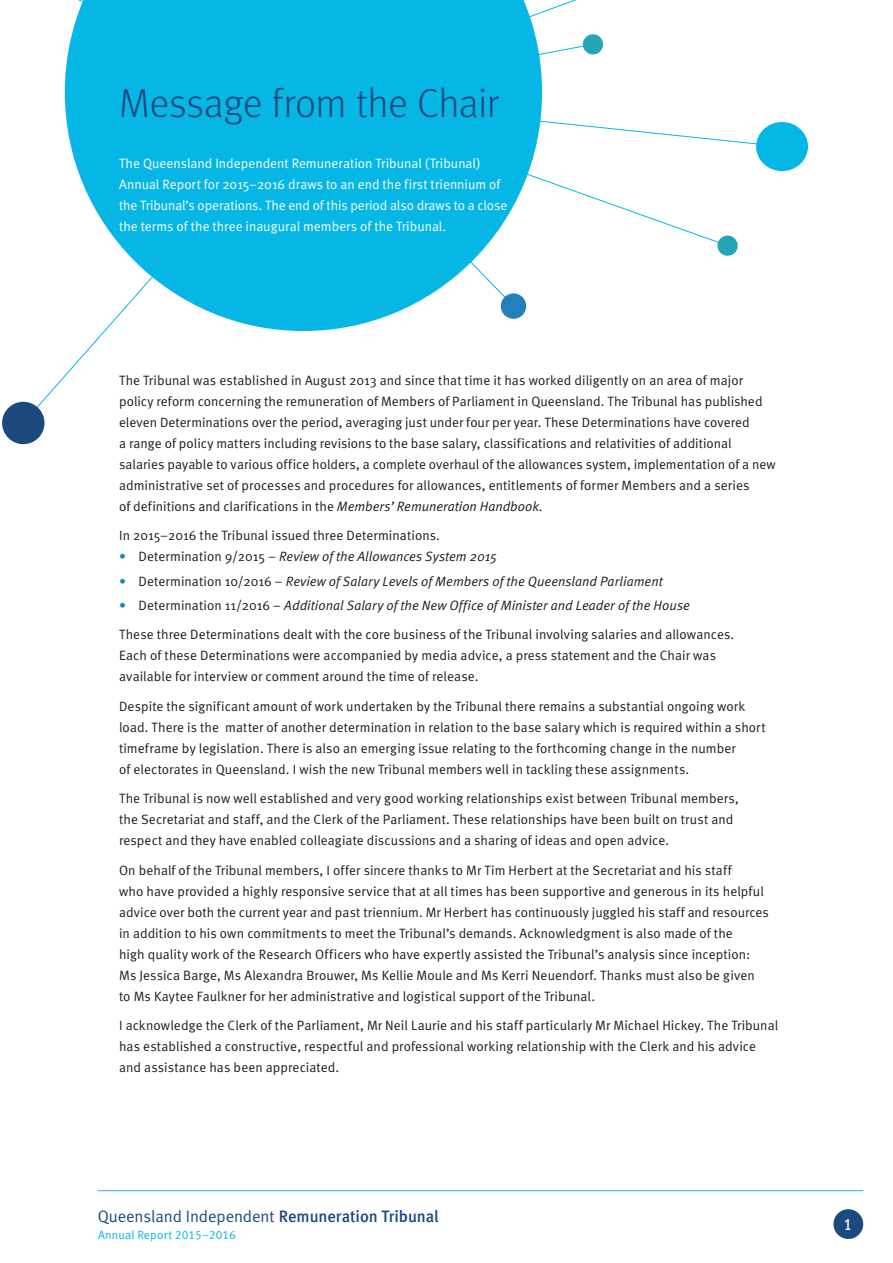
<style>
.page{position:relative;width:893px;height:1263px;background:#fff}
.page>*{position:absolute;margin:0;border:0;box-sizing:border-box;transform-origin:0 0}
.H1_space_after{font:40.5px "Meta Light LF";letter-spacing:-.01em;color:#1d4a7e}
.t1{font:16.5px "Meta Normal";letter-spacing:-.005em;color:#1d4a7e}
.t2{font:16.5px "Meta Cond Medium LF";color:#fff}
.Body{font:13.5px/21px "Meta Normal";letter-spacing:.005em;color:#1d1d1b}
.Body-2{font:13.5px/21px "Meta Normal";color:#fff}
.t3{font:italic 13.5px "Meta Normal";letter-spacing:.005em;color:#1d1d1b}
.t4{font:12px "Meta Normal";letter-spacing:.01em;color:#05b8e6}
.s1{font-style:italic}
.s2{font-style:normal;color:#2480bd}
.s3{font-style:normal}
.s4{font-family:"Meta";font-weight:500}
.s5{font-family:"Meta Normal LF Caps"}
</style>
<div class="page">
<div style="left:833px;top:1209px;width:30px;height:30px;background:#1d4a7e;border-radius:50%"></div>
<hr style="left:98px;top:1190px;width:765px;height:1px;background:#30b0cd">
<svg style="left:542px;top:120px;width:241px;height:122px"></svg>
<div style="left:2px;top:402px;width:43px;height:42px;background:#1d4a7e;border-radius:50%"></div>
<div style="left:756px;top:122px;width:52px;height:49px;background:#06b6e4;border-radius:50%"></div>
<svg style="left:716px;top:235px;width:23px;height:21px"></svg>
<svg style="left:64px;top:0;width:539px;height:99px"></svg>
<svg style="left:65px;top:0;width:477px;height:331px;fill:#06b6e4"></svg>
<p class="H1_space_after" style="left:119px;top:80px;width:381px">Message from the Chair</p>
<p class="Body-2" style="left:119px;top:153px;width:390px">The Queensland Independent Remuneration Tribunal (Tribunal)<br>Annual Report for 2015–2016 draws to an end the first triennium of the Tribunal’s operations. The end of this period also draws to a close the terms of the three inaugural members of the Tribunal.</p>
<p class="Body" style="left:119px;top:370px;width:658px">The Tribunal was established in August 2013 and since that time it has worked diligently on an area of major policy reform concerning the remuneration of Members of Parliament in Queensland. The Tribunal has published eleven Determinations over the period, averaging just under four per year. These Determinations have covered<br>a range of policy matters including revisions to the base salary, classifications and relativities of additional salaries payable to various office holders, a complete overhaul of the allowances system, implementation of a new administrative set of processes and procedures for allowances, entitlements of former Members and a series<br>of definitions and clarifications in the <span class="s1">Members’ Remuneration Handbook</span>.</p>
<p class="Body" style="left:119px;top:525px;width:322px">In 2015–2016 the Tribunal issued three Determinations.</p>
<p class="t3" style="left:119px;top:549px;width:379px"><span class="s2">•</span> <span class="s3">Determination 9/2015 –</span> Review of the Allowances System 2015</p>
<p class="t3" style="left:119px;top:573px;width:545px"><span class="s2">•</span> <span class="s3">Determination 10/2016 –</span> Review of Salary Levels of Members of the Queensland Parliament</p>
<p class="t3" style="left:119px;top:597px;width:572px"><span class="s2">•</span> <span class="s3">Determination 11/2016 –</span> Additional Salary of the New Office of Minister and Leader of the House</p>
<p class="Body" style="left:119px;top:624px;width:617px">These three Determinations dealt with the core business of the Tribunal involving salaries and allowances.<br>Each of these Determinations were accompanied by media advice, a press statement and the Chair was available for interview or comment around the time of release.</p>
<p class="Body" style="left:119px;top:695px;width:648px">Despite the significant amount of work undertaken by the Tribunal there remains a substantial ongoing work load. There is the matter of another determination in relation to the base salary which is required within a short timeframe by legislation. There is also an emerging issue relating to the forthcoming change in the number<br>of electorates in Queensland. I wish the new Tribunal members well in tackling these assignments.</p>
<p class="Body" style="left:119px;top:788px;width:621px">The Tribunal is now well established and very good working relationships exist between Tribunal members, the Secretariat and staff, and the Clerk of the Parliament. These relationships have been built on trust and respect and they have enabled colleagiate discussions and a sharing of ideas and open advice.</p>
<p class="Body" style="left:119px;top:859px;width:651px">On behalf of the Tribunal members, I offer sincere thanks to Mr Tim Herbert at the Secretariat and his staff<br>who have provided a highly responsive service that at all times has been supportive and generous in its helpful advice over both the current year and past triennium. Mr Herbert has continuously juggled his staff and resources in addition to his own commitments to meet the Tribunal’s demands. Acknowledgment is also made of the<br>high quality work of the Research Officers who have expertly assisted the Tribunal’s analysis since inception:<br>Ms Jessica Barge, Ms Alexandra Brouwer, Ms Kellie Moule and Ms Kerri Neuendorf. Thanks must also be given to Ms Kaytee Faulkner for her administrative and logistical support of the Tribunal.</p>
<p class="Body" style="left:119px;top:1015px;width:661px">I acknowledge the Clerk of the Parliament, Mr Neil Laurie and his staff particularly Mr Michael Hickey. The Tribunal has established a constructive, respectful and professional working relationship with the Clerk and his advice and assistance has been appreciated.</p>
<p class="t1" style="left:98px;top:1207px;width:342px">Queensland Independent <span class="s4">Remuneration Tribunal</span></p>
<p class="t4" style="left:98px;top:1228px;width:139px">Annual Report <span class="s5">2015–2016</span></p>
<p class="t2" style="left:844px;top:1215px;width:10px">1</p>
</div>
